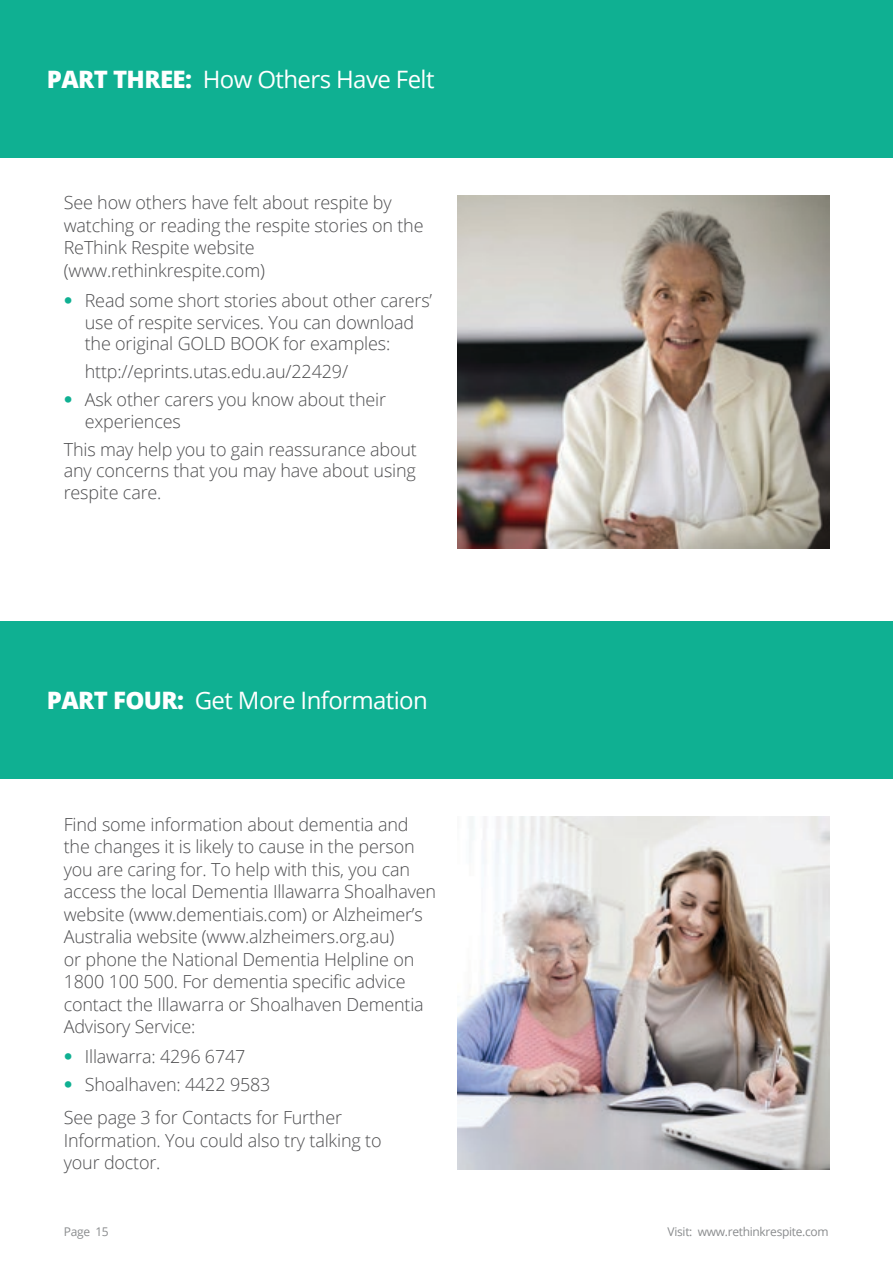
<style>
.page{position:relative;width:893px;height:1263px;background:#fff}
.page>*{position:absolute;margin:0;border:0;box-sizing:border-box;transform-origin:0 0}
.Desction_Heading{font:24px "Open Sans";letter-spacing:-.025em;color:#fff}
.Body_Copy{font:300 18px/22.5px "Open Sans";letter-spacing:-.01em;color:#4d4d4f}
.Dot_Point_List{font:300 18px/21.6px "Open Sans";letter-spacing:-.01em;color:#4d4d4f}
.t1{font:12px "Open Sans";letter-spacing:-.025em;color:#8a8c8e}
.s1{font-weight:800}
.s2{font-family:"Interstate";font-weight:700;color:#0fb092}
</style>
<div class="page">
<div style="left:0;top:0;width:893px;height:157px;background:#0fb092"></div>
<div style="left:0;top:621px;width:893px;height:157px;background:#0fb092"></div>
<img style="left:458px;top:817px;width:371px;height:352px">
<img style="left:458px;top:196px;width:371px;height:352px">
<p class="Desction_Heading" style="left:47px;top:63px;width:389px"><span class="s1">PART THREE:</span> How Others Have Felt</p>
<p class="Body_Copy" style="left:64px;top:191px;width:361px">See how others have felt about respite by watching or reading the respite stories on the ReThink Respite website (www.rethinkrespite.com)</p>
<p class="Dot_Point_List" style="left:85px;top:289px;width:349px;text-indent:-21px"><span class="s2">•</span> Read some short stories about other carers’ use of respite services. You can download the original GOLD BOOK for examples:</p>
<p class="Dot_Point_List" style="left:85px;top:360px;width:265px">http://eprints.utas.edu.au/22429/</p>
<p class="Dot_Point_List" style="left:85px;top:388px;width:303px;text-indent:-21px"><span class="s2">•</span> Ask other carers you know about their experiences</p>
<p class="Dot_Point_List" style="left:64px;top:438px;width:355px;text-align:justify">This may help you to gain reassurance about any concerns that you may have about using respite care.</p>
<p class="Desction_Heading" style="left:47px;top:684px;width:383px"><span class="s1">PART FOUR:</span> Get More Information</p>
<p class="Body_Copy" style="left:64px;top:812px;width:374px">Find some information about dementia and the changes it is likely to cause in the person you are caring for. To help with this, you can access the local Dementia Illawarra Shoalhaven website (www.dementiais.com) or Alzheimer’s Australia website (www.alzheimers.org.au)<br>or phone the National Dementia Helpline on 1800 100 500. For dementia specific advice contact the Illawarra or Shoalhaven Dementia Advisory Service:</p>
<p class="Dot_Point_List" style="left:64px;top:1045px;width:183px"><span class="s2">•</span> Illawarra: 4296 6747</p>
<p class="Dot_Point_List" style="left:64px;top:1073px;width:208px"><span class="s2">•</span> Shoalhaven: 4422 9583</p>
<p class="Body_Copy" style="left:64px;top:1106px;width:319px">See page 3 for Contacts for Further<br>Information. You could also try talking to your doctor.</p>
<p class="t1" style="left:64px;top:1223px;width:47px">Page 15</p>
<p class="t1" style="left:668px;top:1223px;width:163px">Visit: www.rethinkrespite.com</p>
</div>
